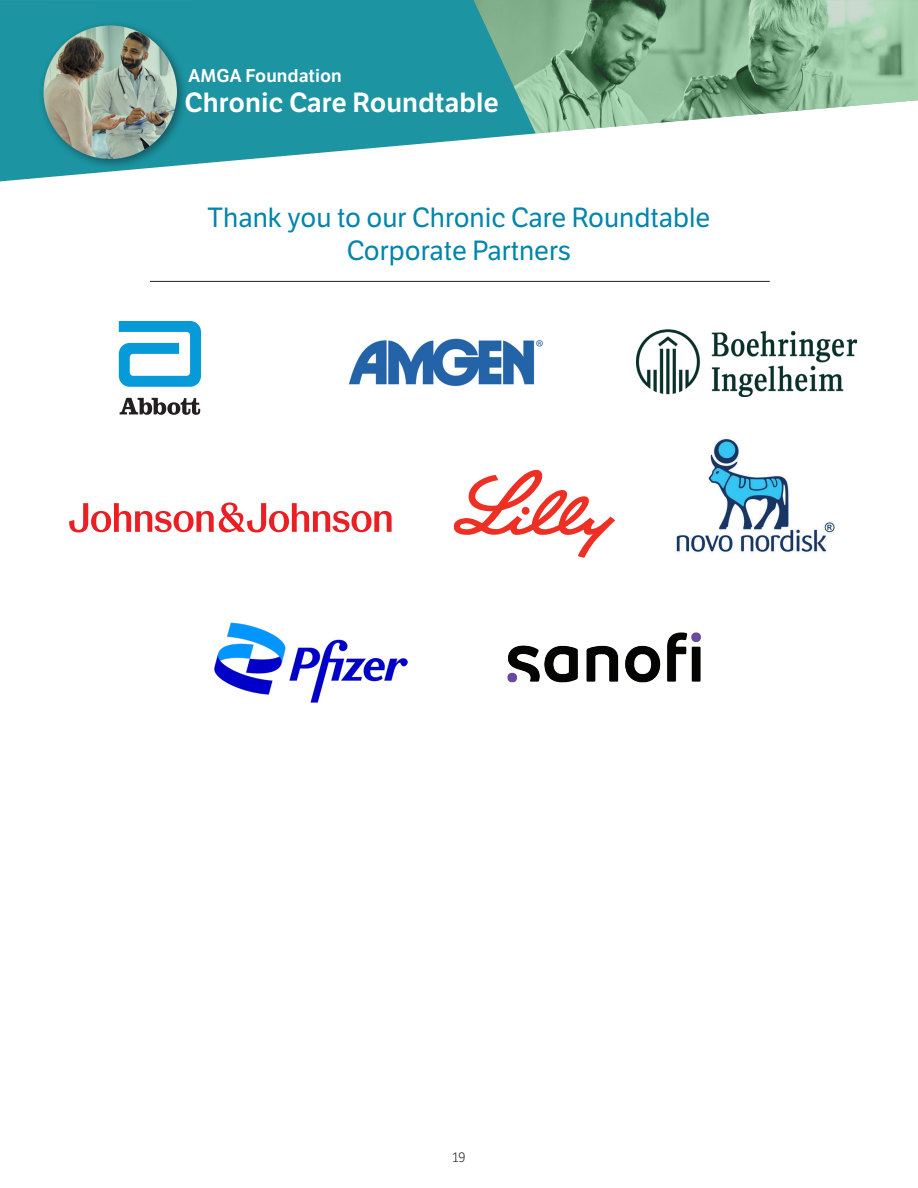
<style>
.page{position:relative;width:918px;height:1188px;background:#fff}
.page>*{position:absolute;margin:0;border:0;box-sizing:border-box;transform-origin:0 0}
.t1{font:27px/33px "LFT Etica";color:#0085ab;text-align:center}
.t2{font:600 27px "LFT Etica";color:#fff}
.t3{font:600 18px "LFT Etica";color:#fff}
.t4{font:300 13.5px "LFT Etica";color:#231f20}
</style>
<div class="page">
<svg style="left:0;top:0;width:536px;height:181px;fill:#1c94a1"></svg>
<img style="left:473px;top:0;width:445px;height:133px">
<div style="left:38px;top:20px;width:150px;height:150px;background:#231f20;opacity:.44"></div>
<img style="left:44px;top:26px;width:133px;height:133px;border-radius:67px">
<svg style="left:454px;top:470px;width:161px;height:88px"></svg>
<div style="left:522px;top:507px;width:8px;height:8px;background:#ee2f24;border-radius:50%"></div>
<img style="left:676px;top:438px;width:160px;height:115px">
<hr style="left:150px;top:281px;width:620px;height:1px;background:#231f20">
<svg style="left:119px;top:321px;width:82px;height:66px"></svg>
<svg style="left:120px;top:398px;width:80px;height:17px"></svg>
<img style="left:214px;top:622px;width:194px;height:80px">
<img style="left:507px;top:632px;width:194px;height:51px">
<img style="left:348px;top:338px;width:195px;height:49px">
<svg style="left:69px;top:502px;width:323px;height:30px"></svg>
<img style="left:636px;top:329px;width:220px;height:67px">
<p class="t3" style="left:188px;top:64px;width:155px">AMGA Foundation</p>
<p class="t2" style="left:184px;top:86px;width:316px">Chronic Care Roundtable</p>
<p class="t1" style="left:208px;top:201px;width:504px">Thank you to our Chronic Care Roundtable<br>Corporate Partners</p>
<p class="t4" style="left:453px;top:1150px;width:14px">19</p>
</div>
